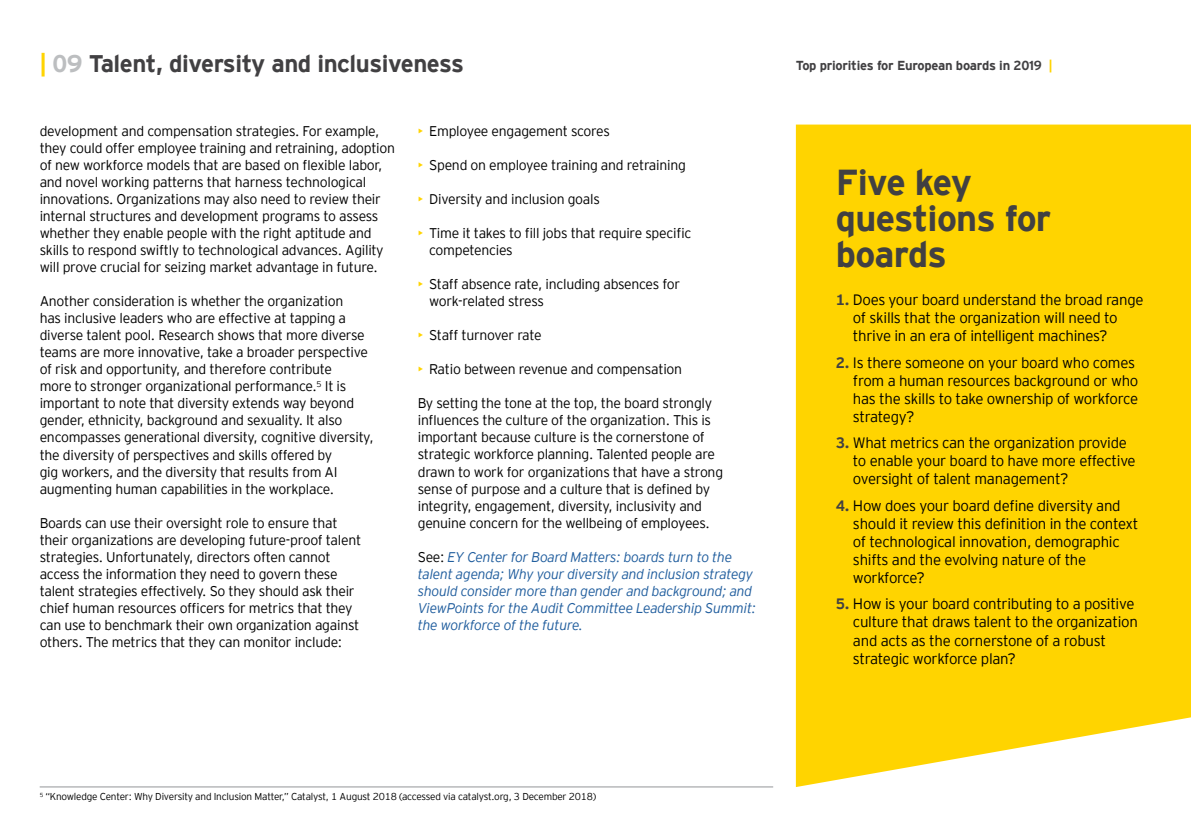
<style>
.page{position:relative;width:1191px;height:840px;background:#fff}
.page>*{position:absolute;margin:0;border:0;box-sizing:border-box;transform-origin:0 0}
.t1{font:700 36px/36px "EY Interstate";letter-spacing:-.02em;color:#414042}
.t2{font:700 24px "EY Interstate";letter-spacing:-.02em;color:#414042}
.t3{font:300 15px/18px "EY Interstate";letter-spacing:-.02em;color:#000}
.t4{font:300 14px/17px "EY Interstate";letter-spacing:-.02em;color:#000}
.t5{font:italic 300 14px/17px "EY Interstate";letter-spacing:-.02em;color:#215e9e}
.t6{font:700 13px "EY Interstate";letter-spacing:-.02em;color:#414042}
.t7{font:300 10px "EY Interstate";letter-spacing:-.02em;color:#000}
.s1{color:#ffd400}
.s2{color:#bcbec0}
.s3{font-style:normal;color:#000}
.s4{font-weight:700;color:#414042}
</style>
<div class="page">
<div style="left:796px;top:124px;width:395px;height:662px;background:#ffd400"></div>
<hr style="left:40px;top:786px;width:733px;height:1px;background:#939598">
<h2 class="t2" style="left:40px;top:46px;width:426px"><span class="s1">|</span> <span class="s2">09</span> Talent, diversity and inclusiveness</h2>
<p class="t4" style="left:40px;top:122px;width:357px">development and compensation strategies. For example, they could offer employee training and retraining, adoption of new workforce models that are based on flexible labor, and novel working patterns that harness technological innovations. Organizations may also need to review their internal structures and development programs to assess whether they enable people with the right aptitude and skills to respond swiftly to technological advances. Agility will prove crucial for seizing market advantage in future.</p>
<p class="t4" style="left:40px;top:292px;width:335px">Another consideration is whether the organization<br>has inclusive leaders who are effective at tapping a diverse talent pool. Research shows that more diverse teams are more innovative, take a broader perspective of risk and opportunity, and therefore contribute<br>more to stronger organizational performance.<sup>5</sup> It is important to note that diversity extends way beyond gender, ethnicity, background and sexuality. It also encompasses generational diversity, cognitive diversity, the diversity of perspectives and skills offered by<br>gig workers, and the diversity that results from AI augmenting human capabilities in the workplace.</p>
<p class="t4" style="left:40px;top:513px;width:323px">Boards can use their oversight role to ensure that their organizations are developing future-proof talent strategies. Unfortunately, directors often cannot access the information they need to govern these talent strategies effectively. So they should ask their chief human resources officers for metrics that they can use to benchmark their own organization against others. The metrics that they can monitor include:</p>
<p class="t4" style="left:418px;top:122px;width:194px"><span class="s1">•</span> Employee engagement scores</p>
<p class="t4" style="left:418px;top:156px;width:269px"><span class="s1">•</span> Spend on employee training and retraining</p>
<p class="t4" style="left:418px;top:190px;width:184px"><span class="s1">•</span> Diversity and inclusion goals</p>
<p class="t4" style="left:429px;top:224px;width:264px;text-indent:-11px"><span class="s1">•</span> Time it takes to fill jobs that require specific competencies</p>
<p class="t4" style="left:429px;top:275px;width:252px;text-indent:-11px"><span class="s1">•</span> Staff absence rate, including absences for work-related stress</p>
<p class="t4" style="left:418px;top:326px;width:125px"><span class="s1">•</span> Staff turnover rate</p>
<p class="t4" style="left:418px;top:360px;width:266px"><span class="s1">•</span> Ratio between revenue and compensation</p>
<p class="t4" style="left:418px;top:394px;width:307px">By setting the tone at the top, the board strongly influences the culture of the organization. This is important because culture is the cornerstone of strategic workforce planning. Talented people are drawn to work for organizations that have a strong sense of purpose and a culture that is defined by integrity, engagement, diversity, inclusivity and genuine concern for the wellbeing of employees.</p>
<p class="t5" style="left:418px;top:547px;width:340px"><span class="s3">See:</span> EY Center for Board Matters: boards turn to the talent agenda; Why your diversity and inclusion strategy should consider more than gender and background; and ViewPoints for the Audit Committee Leadership Summit: the workforce of the future.</p>
<p class="t6" style="left:796px;top:56px;width:258px">Top priorities for European boards in 2019 <span class="s1">|</span></p>
<h1 class="t1" style="left:836px;top:162px;width:217px">Five key questions for boards</h1>
<p class="t3" style="left:853px;top:290px;width:292px;text-indent:-17px"><span class="s4">1.</span> Does your board understand the broad range of skills that the organization will need to thrive in an era of intelligent machines?</p>
<p class="t3" style="left:853px;top:352px;width:287px;text-indent:-17px"><span class="s4">2.</span> Is there someone on your board who comes from a human resources background or who has the skills to take ownership of workforce strategy?</p>
<p class="t3" style="left:853px;top:433px;width:284px;text-indent:-17px"><span class="s4">3.</span> What metrics can the organization provide to enable your board to have more effective oversight of talent management?</p>
<p class="t3" style="left:853px;top:495px;width:287px;text-indent:-17px"><span class="s4">4.</span> How does your board define diversity and should it review this definition in the context of technological innovation, demographic shifts and the evolving nature of the workforce?</p>
<p class="t3" style="left:853px;top:594px;width:286px;text-indent:-17px"><span class="s4">5.</span> How is your board contributing to a positive culture that draws talent to the organization and acts as the cornerstone of a robust strategic workforce plan?</p>
<p class="t7" style="left:40px;top:788px;width:558px"><sup>5</sup> “Knowledge Center: Why Diversity and Inclusion Matter,” Catalyst, 1 August 2018 (accessed via catalyst.org, 3 December 2018)</p>
</div>
